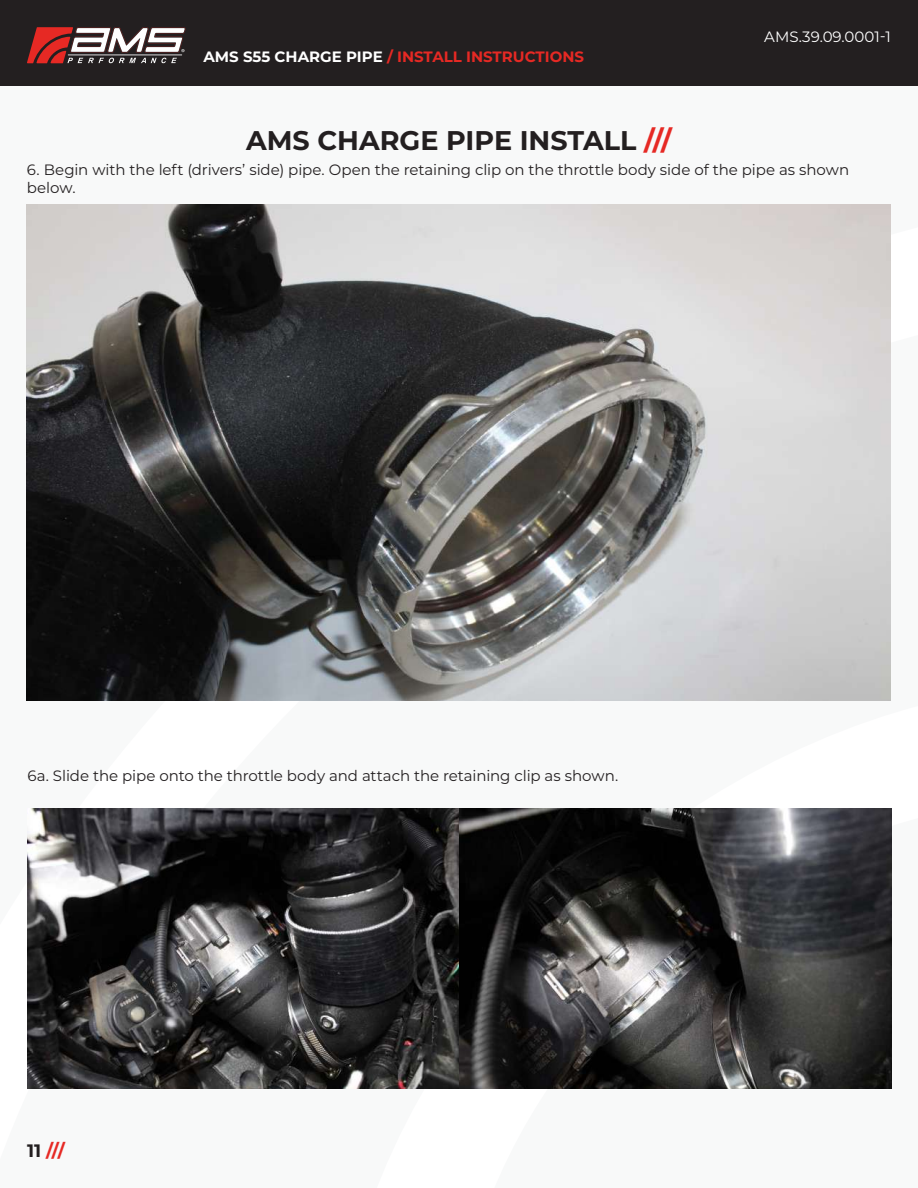
<style>
.page{position:relative;width:918px;height:1188px;background:#fff}
.page>*{position:absolute;margin:0;border:0;box-sizing:border-box;transform-origin:0 0}
.t1{font:700 27px "Montserrat";color:#231f20}
.t2{font:700 18px "Montserrat";color:#e62924}
.t3{font:15px/18px "Montserrat";letter-spacing:-.005em;color:#231f20}
.t4{font:700 15px "Montserrat";color:#e62924}
.t5{font:15px "Montserrat";color:#fff}
.s1{color:#fff}
.s2{color:#e62924}
.s3{color:#231f20}
</style>
<div class="page">
<div style="left:0;top:0;width:918px;height:85px;background:#231f20"></div>
<svg style="left:27px;top:27px;width:159px;height:36px"></svg>
<img style="left:27px;top:204px;width:864px;height:497px">
<img style="left:28px;top:808px;width:864px;height:281px">
<p class="t4" style="left:203px;top:46px;width:382px"><span class="s1">AMS S55 CHARGE PIPE</span> / INSTALL INSTRUCTIONS</p>
<p class="t5" style="left:764px;top:26px;width:128px">AMS.39.09.0001-1</p>
<h1 class="t1" style="left:246px;top:121px;width:427px">AMS CHARGE PIPE INSTALL <span class="s2">///</span></h1>
<p class="t3" style="left:27px;top:160px;width:824px">6. Begin with the left (drivers’ side) pipe. Open the retaining clip on the throttle body side of the pipe as shown below.</p>
<p class="t3" style="left:28px;top:766px;width:592px">6a. Slide the pipe onto the throttle body and attach the retaining clip as shown.</p>
<p class="t2" style="left:27px;top:1137px;width:39px"><span class="s3">11</span> ///</p>
</div>
